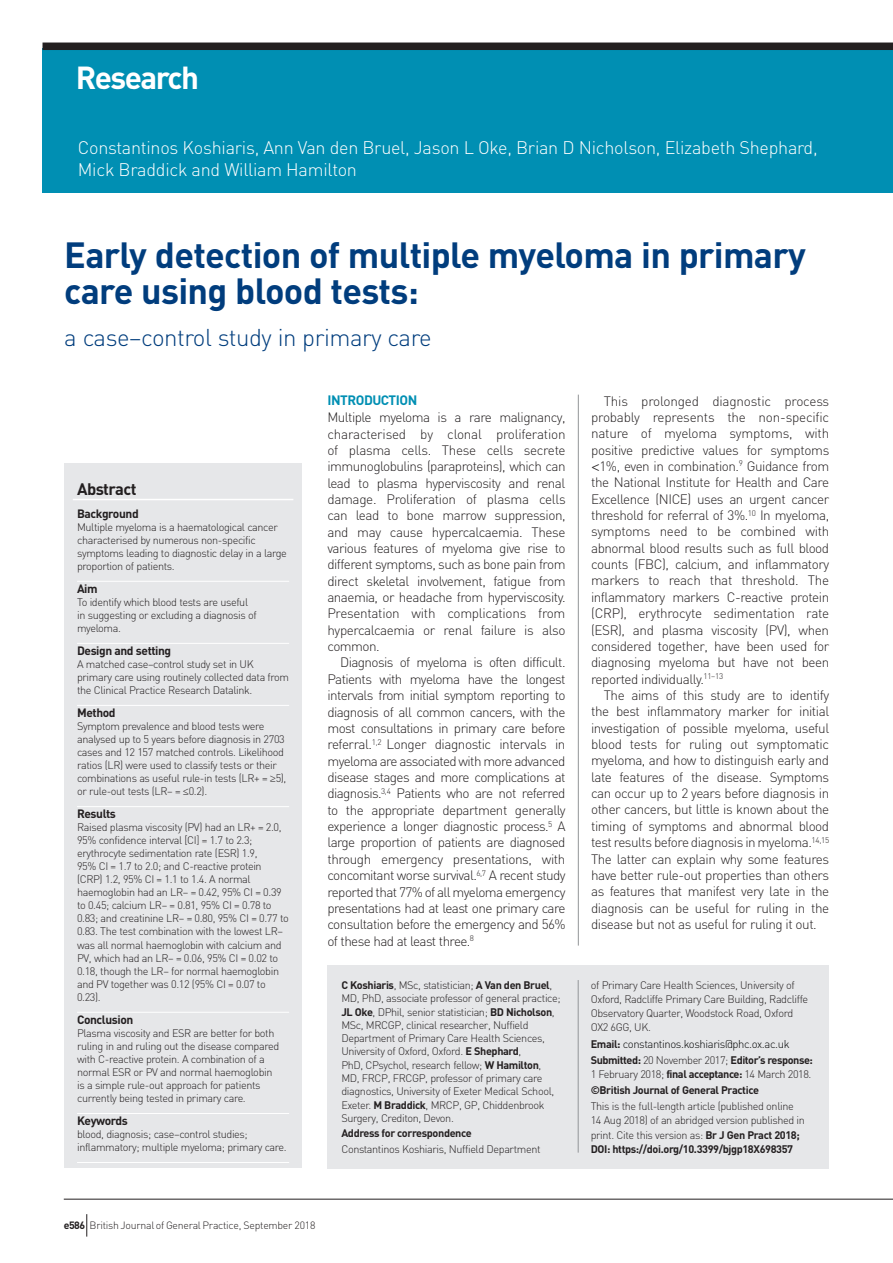
<style>
.page{position:relative;width:893px;height:1263px;background:#fff}
.page>*{position:absolute;margin:0;border:0;box-sizing:border-box;transform-origin:0 0}
.t1{font:700 36px/36px "DIN";letter-spacing:-.02em;color:#013d7d}
.t2{font:700 31.5px "DIN";letter-spacing:-.05em;color:#fff}
.t3{font:300 24px "DIN";letter-spacing:-.02em;color:#013d7d}
.t4{font:300 18px/21px "DIN";letter-spacing:-.015em;color:#fff}
.t5{font:700 16.5px "DIN";letter-spacing:-.035em;color:#231f20}
.t6{font:300 13.5px/16.4px "DIN";letter-spacing:-.035em;color:#231f20;text-align:justify}
.t7{font:700 13.5px "DIN";letter-spacing:-.035em;color:#008fb3}
.t8{font:700 12px "DIN";letter-spacing:-.035em;color:#231f20}
.t9{font:300 11.25px "DIN";letter-spacing:-.035em;color:#030505}
.t10{font:300 10.8px/13px "DIN";letter-spacing:-.035em;color:#231f20}
.t11{font:700 10.8px/14.1px "DIN";letter-spacing:-.035em;color:#231f20}
.t12{font:300 10.5px "DIN";letter-spacing:-.025em;color:#231f20}
.s1{font-family:"Helvetica"}
.s2{font-weight:700}
.s3{font-weight:700;font-size:10.8px;color:#231f20}
.s4{font-weight:300}
</style>
<div class="page">
<div style="left:43px;top:48px;width:850px;height:144px;background:#008fb3"></div>
<div style="left:43px;top:43px;width:850px;height:7px;background:#231f20"></div>
<div style="left:64px;top:463px;width:238px;height:705px;background:#e6e7e9"></div>
<hr style="left:73px;top:499px;width:220px;height:1px;background:#fff">
<hr style="left:77px;top:581px;width:212px;height:1px;background:#fff">
<hr style="left:77px;top:643px;width:212px;height:1px;background:#fff">
<hr style="left:77px;top:705px;width:212px;height:1px;background:#fff">
<hr style="left:77px;top:806px;width:212px;height:1px;background:#fff">
<hr style="left:77px;top:1012px;width:212px;height:1px;background:#fff">
<hr style="left:77px;top:1113px;width:212px;height:1px;background:#fff">
<hr style="left:77px;top:1162px;width:212px;height:1px;background:#fff">
<hr style="left:578px;top:395px;width:1px;height:550px;background:#939598">
<div style="left:327px;top:965px;width:502px;height:204px;background:#e6e7e9"></div>
<hr style="left:578px;top:980px;width:1px;height:172px;background:#939598">
<hr style="left:64px;top:1199px;width:829px;height:1px;background:#231f20">
<svg style="left:86px;top:1214px;width:1px;height:22px"></svg>
<h2 class="t2" style="left:76px;top:57px;width:125px">Research</h2>
<h3 class="t4" style="left:78px;top:137px;width:741px">Constantinos Koshiaris, Ann Van den Bruel, Jason L Oke, Brian D Nicholson, Elizabeth Shephard,<br>Mick Braddick and William Hamilton</h3>
<h1 class="t1" style="left:64px;top:235px;width:743px">Early detection of multiple myeloma in primary care using blood tests:</h1>
<h3 class="t3" style="left:64px;top:323px;width:369px">a case–control study in primary care</h3>
<p class="t5" style="left:77px;top:478px;width:61px">Abstract</p>
<p class="t8" style="left:77px;top:505px;width:63px">Background</p>
<p class="t10" style="left:77px;top:520px;width:211px">Multiple myeloma is a haematological cancer characterised by numerous non-specific symptoms leading to diagnostic delay in a large proportion of patients.</p>
<p class="t8" style="left:77px;top:580px;width:22px">Aim</p>
<p class="t10" style="left:77px;top:595px;width:181px">To identify which blood tests are useful in suggesting or excluding a diagnosis of myeloma.</p>
<p class="t8" style="left:77px;top:642px;width:96px">Design and setting</p>
<p class="t10" style="left:77px;top:657px;width:214px">A matched case–control study set in UK primary care using routinely collected data from the Clinical Practice Research Datalink.</p>
<p class="t8" style="left:77px;top:705px;width:40px">Method</p>
<p class="t10" style="left:77px;top:719px;width:211px">Symptom prevalence and blood tests were analysed up to 5 years before diagnosis in 2703 cases and 12 157 matched controls. Likelihood ratios (LR) were used to classify tests or their combinations as useful rule-in tests (LR+ = <span class="s1">≥</span>5), or rule-out tests (LR– = <span class="s1">≤</span>0.2).</p>
<p class="t8" style="left:77px;top:806px;width:40px">Results</p>
<p class="t10" style="left:77px;top:820px;width:213px">Raised plasma viscosity (PV) had an LR+ = 2.0, 95% confidence interval [CI] = 1.7 to 2.3; erythrocyte sedimentation rate (ESR) 1.9,<br>95% CI = 1.7 to 2.0; and C-reactive protein (CRP) 1.2, 95% CI = 1.1 to 1.4. A normal haemoglobin had an LR– = 0.42, 95% CI = 0.39 to 0.45; calcium LR– = 0.81, 95% CI = 0.78 to 0.83; and creatinine LR– = 0.80, 95% CI = 0.77 to 0.83. The test combination with the lowest LR– was all normal haemoglobin with calcium and PV, which had an LR– = 0.06, 95% CI = 0.02 to 0.18, though the LR– for normal haemoglobin and PV together was 0.12 (95% CI = 0.07 to 0.23).</p>
<p class="t8" style="left:77px;top:1011px;width:58px">Conclusion</p>
<p class="t10" style="left:77px;top:1026px;width:204px">Plasma viscosity and ESR are better for both ruling in and ruling out the disease compared with C-reactive protein. A combination of a normal ESR or PV and normal haemoglobin is a simple rule-out approach for patients currently being tested in primary care.</p>
<p class="t8" style="left:77px;top:1113px;width:52px">Keywords</p>
<p class="t10" style="left:77px;top:1127px;width:211px">blood, diagnosis; case–control studies; inflammatory; multiple myeloma; primary care.</p>
<p class="t7" style="left:327px;top:391px;width:91px">INTRODUCTION</p>
<p class="t6" style="left:327px;top:409px;width:240px">Multiple myeloma is a rare malignancy, characterised by clonal proliferation of plasma cells. These cells secrete immunoglobulins (paraproteins), which can lead to plasma hyperviscosity and renal damage. Proliferation of plasma cells can lead to bone marrow suppression, and may cause hypercalcaemia. These various features of myeloma give rise to different symptoms, such as bone pain from direct skeletal involvement, fatigue from anaemia, or headache from hyperviscosity.<br>Presentation with complications from hypercalcaemia or renal failure is also common.</p>
<p class="t6" style="left:327px;top:654px;width:240px;text-indent:13px">Diagnosis of myeloma is often difficult.<br>Patients with myeloma have the longest intervals from initial symptom reporting to diagnosis of all common cancers, with the most consultations in primary care before referral.<sup>1,2</sup> Longer diagnostic intervals in myeloma are associated with more advanced disease stages and more complications at diagnosis.<sup>3,4</sup> Patients who are not referred to the appropriate department generally experience a longer diagnostic process.<sup>5</sup> A large proportion of patients are diagnosed through emergency presentations, with concomitant worse survival.<sup>6,7</sup> A recent study reported that 77% of all myeloma emergency presentations had at least one primary care consultation before the emergency and 56% of these had at least three.<sup>8</sup></p>
<p class="t10" style="left:341px;top:978px;width:221px"><span class="s2">C Koshiaris</span>, MSc, statistician; <span class="s2">A Van den Bruel</span>, MD, PhD, associate professor of general practice; <span class="s2">JL Oke</span>, DPhil, senior statistician; <span class="s2">BD Nicholson</span>, MSc, MRCGP, clinical researcher, Nuffield Department of Primary Care Health Sciences, University of Oxford, Oxford. <span class="s2">E Shephard</span>,<br>PhD, CPsychol, research fellow; <span class="s2">W Hamilton</span>, MD, FRCP, FRCGP, professor of primary care diagnostics, University of Exeter Medical School, Exeter. <span class="s2">M Braddick</span>, MRCP, GP, Chiddenbrook Surgery, Crediton, Devon.</p>
<p class="t11" style="left:341px;top:1126px;width:132px">Address for correspondence</p>
<p class="t10" style="left:341px;top:1142px;width:201px">Constantinos Koshiaris, Nuffield Department</p>
<p class="t6" style="left:591px;top:392px;width:240px;text-indent:13px">This prolonged diagnostic process probably represents the non-specific nature of myeloma symptoms, with positive predictive values for symptoms <span class="s1">&lt;</span>1%, even in combination.<sup>9</sup> Guidance from the National Institute for Health and Care Excellence (NICE) uses an urgent cancer threshold for referral of 3%.<sup>10</sup> In myeloma, symptoms need to be combined with abnormal blood results such as full blood counts (FBC), calcium, and inflammatory markers to reach that threshold. The inflammatory markers C-reactive protein (CRP), erythrocyte sedimentation rate (ESR), and plasma viscosity (PV), when considered together, have been used for diagnosing myeloma but have not been reported individually.<sup>11–13</sup></p>
<p class="t6" style="left:591px;top:687px;width:240px;text-indent:13px">The aims of this study are to identify the best inflammatory marker for initial investigation of possible myeloma, useful blood tests for ruling out symptomatic myeloma, and how to distinguish early and late features of the disease. Symptoms can occur up to 2 years before diagnosis in other cancers, but little is known about the timing of symptoms and abnormal blood test results before diagnosis in myeloma.<sup>14,15<br></sup>The latter can explain why some features have better rule-out properties than others as features that manifest very late in the diagnosis can be useful for ruling in the disease but not as useful for ruling it out.</p>
<p class="t10" style="left:591px;top:978px;width:219px;line-height:14.1px">of Primary Care Health Sciences, University of Oxford, Radcliffe Primary Care Building, Radcliffe Observatory Quarter, Woodstock Road, Oxford OX2 6GG, UK.</p>
<p class="t9" style="left:591px;top:1037px;width:200px"><span class="s3">Email:</span> constantinos.koshiaris@phc.ox.ac.uk</p>
<p class="t11" style="left:591px;top:1052px;width:224px">Submitted: <span class="s4">20 November 2017;</span> Editor’s response:<br><span class="s4">1 February 2018;</span> final acceptance: <span class="s4">14 March 2018.</span></p>
<p class="t11" style="left:591px;top:1083px;width:170px">©British Journal of General Practice</p>
<p class="t10" style="left:591px;top:1099px;width:216px;line-height:14.1px">This is the full-length article (published online 14 Aug 2018) of an abridged version published in print. Cite this version as: <span class="s2">Br J Gen Pract 2018; DOI: https://doi.org/10.3399/bjgp18X698357</span></p>
<p class="t12" style="left:64px;top:1218px;width:253px"><span class="s2">e586</span> British Journal of General Practice, September 2018</p>
</div>
